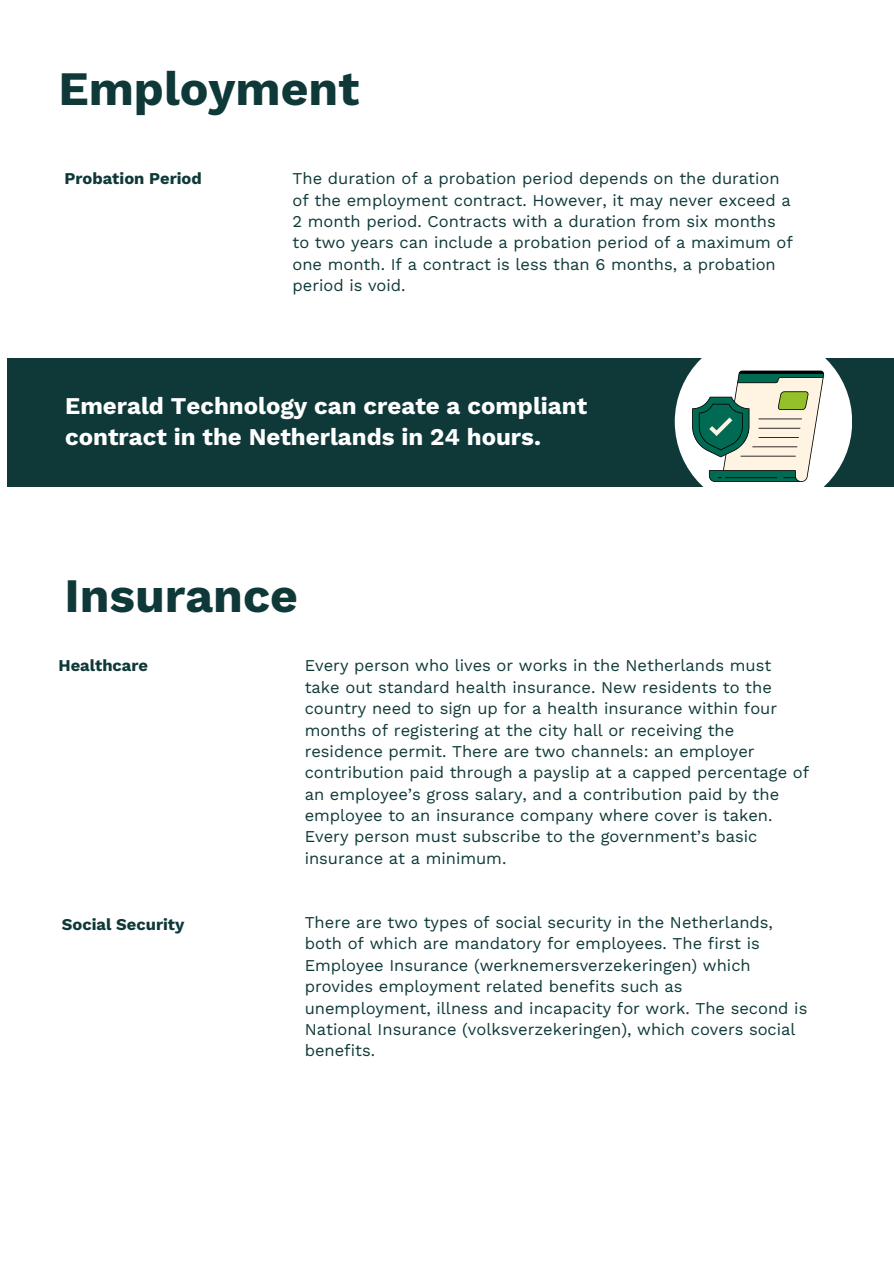
<style>
.page{position:relative;width:894px;height:1264px;background:#fff}
.page>*{position:absolute;margin:0;border:0;box-sizing:border-box;transform-origin:0 0}
.t1{font:700 48px "Work Sans";color:#0f3939}
.t2{font:700 24px/30.3px "Work Sans";color:#fff}
.t3{font:16.5px/21.3px "Work Sans";color:#0f3939}
.t4{font:700 16.5px "Work Sans";color:#0f3939}
</style>
<div class="page">
<div style="left:7px;top:358px;width:886px;height:128px;background:#0f3939"></div>
<div style="left:674px;top:333px;width:177px;height:177px;background:#fff;border-radius:50%"></div>
<svg style="left:692px;top:370px;width:131px;height:112px"></svg>
<h1 class="t1" style="left:58px;top:60px;width:302px">Employment</h1>
<p class="t4" style="left:64px;top:169px;width:139px">Probation Period</p>
<p class="t3" style="left:292px;top:168px;width:502px">The duration of a probation period depends on the duration of the employment contract. However, it may never exceed a 2 month period. Contracts with a duration from six months to two years can include a probation period of a maximum of one month. If a contract is less than 6 months, a probation period is void.</p>
<h2 class="t2" style="left:65px;top:391px;width:523px">Emerald Technology can create a compliant contract in the Netherlands in 24 hours.</h2>
<h1 class="t1" style="left:64px;top:567px;width:235px">Insurance</h1>
<p class="t4" style="left:58px;top:656px;width:91px">Healthcare</p>
<p class="t3" style="left:304px;top:655px;width:506px">Every person who lives or works in the Netherlands must take out standard health insurance. New residents to the country need to sign up for a health insurance within four months of registering at the city hall or receiving the residence permit. There are two channels: an employer contribution paid through a payslip at a capped percentage of an employee’s gross salary, and a contribution paid by the employee to an insurance company where cover is taken.<br>Every person must subscribe to the government’s basic insurance at a minimum.</p>
<p class="t4" style="left:62px;top:914px;width:124px">Social Security</p>
<p class="t3" style="left:304px;top:911px;width:504px">There are two types of social security in the Netherlands, both of which are mandatory for employees. The first is Employee Insurance (werknemersverzekeringen) which provides employment related benefits such as unemployment, illness and incapacity for work. The second is National Insurance (volksverzekeringen), which covers social benefits.</p>
</div>
